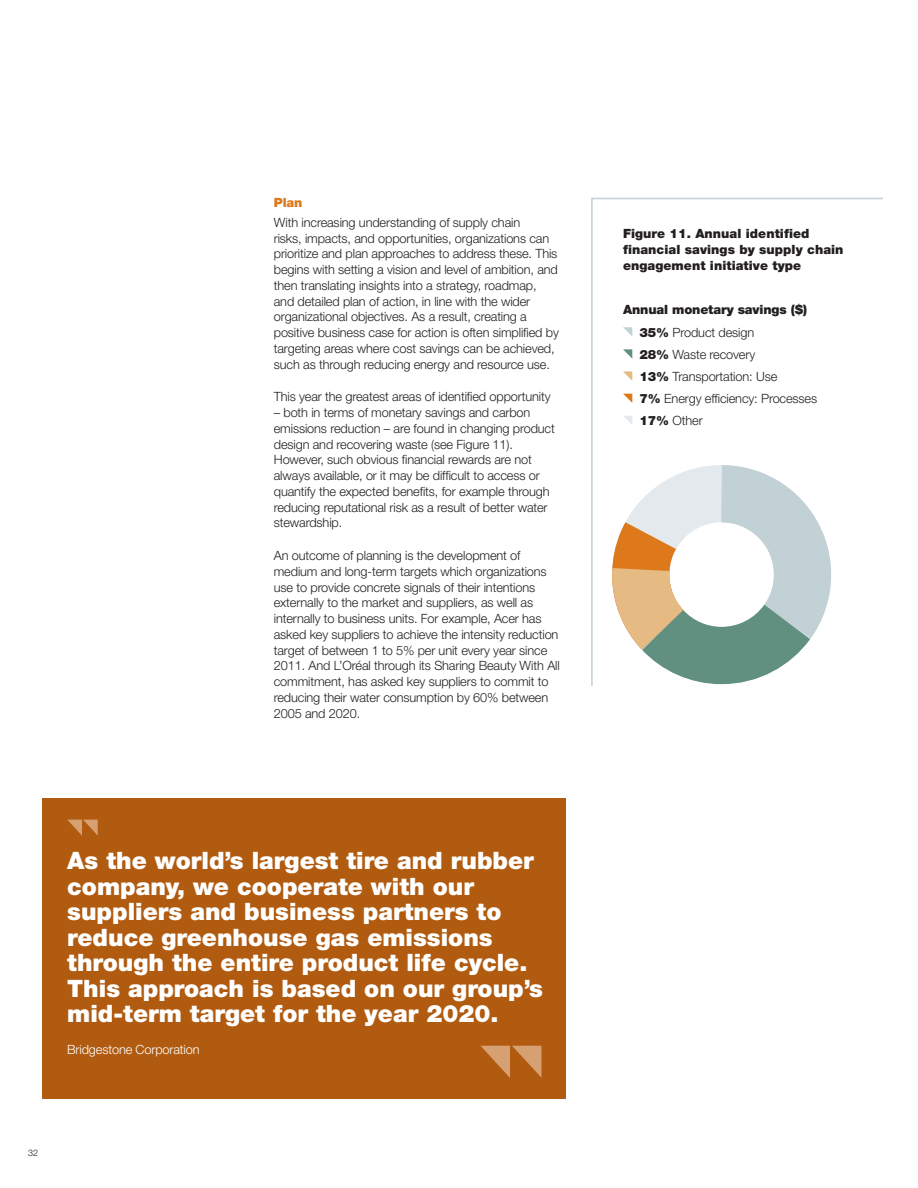
<style>
.page{position:relative;width:918px;height:1188px;background:#fff}
.page>*{position:absolute;margin:0;border:0;box-sizing:border-box;transform-origin:0 0}
.t1{font:900 24px/25.5px "Helvetica Neue LT Pro";color:#fff}
.Body_Copy_8_5pt{font:300 12.75px/15.8px "Helvetica Neue LT Pro";letter-spacing:-.01em;color:#231f20}
.Bullets{font:300 12.75px "Helvetica Neue LT Pro";letter-spacing:-.01em;color:#231f20}
.Paragraph_sub_header{font:900 12.75px/15.8px "Helvetica Neue LT Pro";letter-spacing:.005em;color:#231f20}
.Bullets-2{font:900 12.75px "Helvetica Neue LT Pro";letter-spacing:-.01em;color:#231f20}
.Quote_author{font:300 12.75px "Helvetica Neue LT Pro";letter-spacing:-.01em;color:#fff}
.Paragraph_sub_header-2{font:900 12.75px "Helvetica Neue LT Pro";color:#de791b}
.t2{font:300 9px "Helvetica Neue LT Pro";color:#231f20}
.s1{font-weight:900}
</style>
<div class="page">
<svg style="left:591px;top:197px;width:292px;height:489px"></svg>
<svg style="left:623px;top:327px;width:9px;height:10px"></svg>
<svg style="left:623px;top:349px;width:9px;height:10px"></svg>
<svg style="left:623px;top:372px;width:9px;height:9px"></svg>
<svg style="left:623px;top:394px;width:9px;height:9px"></svg>
<svg style="left:623px;top:416px;width:9px;height:9px"></svg>
<svg style="left:610px;top:463px;width:224px;height:223px"></svg>
<div style="left:43px;top:798px;width:523px;height:301px;background:#b15b10"></div>
<svg style="left:68px;top:820px;width:30px;height:16px"></svg>
<svg style="left:481px;top:1046px;width:61px;height:32px"></svg>
<p class="Paragraph_sub_header-2" style="left:274px;top:195px;width:30px">Plan</p>
<p class="Body_Copy_8_5pt" style="left:274px;top:214px;width:287px">With increasing understanding of supply chain<br>risks, impacts, and opportunities, organizations can prioritize and plan approaches to address these. This begins with setting a vision and level of ambition, and then translating insights into a strategy, roadmap, and detailed plan of action, in line with the wider organizational objectives. As a result, creating a positive business case for action is often simplified by targeting areas where cost savings can be achieved, such as through reducing energy and resource use.</p>
<p class="Body_Copy_8_5pt" style="left:274px;top:389px;width:278px">This year the greatest areas of identified opportunity</p>
<p class="Body_Copy_8_5pt" style="left:274px;top:404px;width:283px">– both in terms of monetary savings and carbon emissions reduction – are found in changing product design and recovering waste (see Figure 11).<br>However, such obvious financial rewards are not always available, or it may be difficult to access or quantify the expected benefits, for example through reducing reputational risk as a result of better water stewardship.</p>
<p class="Body_Copy_8_5pt" style="left:274px;top:547px;width:288px">An outcome of planning is the development of medium and long-term targets which organizations use to provide concrete signals of their intentions externally to the market and suppliers, as well as internally to business units. For example, Acer has asked key suppliers to achieve the intensity reduction target of between 1 to 5% per unit every year since 2011. And L’Oréal through its Sharing Beauty With All commitment, has asked key suppliers to commit to reducing their water consumption by 60% between 2005 and 2020.</p>
<p class="t1" style="left:67px;top:848px;width:477px">As the world’s largest tire and rubber company, we cooperate with our suppliers and business partners to reduce greenhouse gas emissions through the entire product life cycle.<br>This approach is based on our group’s mid-term target for the year 2020.</p>
<p class="Quote_author" style="left:67px;top:1042px;width:134px">Bridgestone Corporation</p>
<p class="t2" style="left:28px;top:1148px;width:12px">32</p>
<p class="Paragraph_sub_header" style="left:623px;top:226px;width:222px">Figure 11. Annual identified financial savings by supply chain engagement initiative type</p>
<p class="Bullets-2" style="left:623px;top:302px;width:186px">Annual monetary savings ($)</p>
<p class="Bullets" style="left:640px;top:324px;width:116px"><span class="s1">35%</span> Product design</p>
<p class="Bullets" style="left:640px;top:346px;width:117px"><span class="s1">28%</span> Waste recovery</p>
<p class="Bullets" style="left:640px;top:368px;width:139px"><span class="s1">13%</span> Transportation: Use</p>
<p class="Bullets" style="left:640px;top:391px;width:179px"><span class="s1">7%</span> Energy efficiency: Processes</p>
<p class="Bullets" style="left:640px;top:413px;width:65px"><span class="s1">17%</span> Other</p>
</div>
